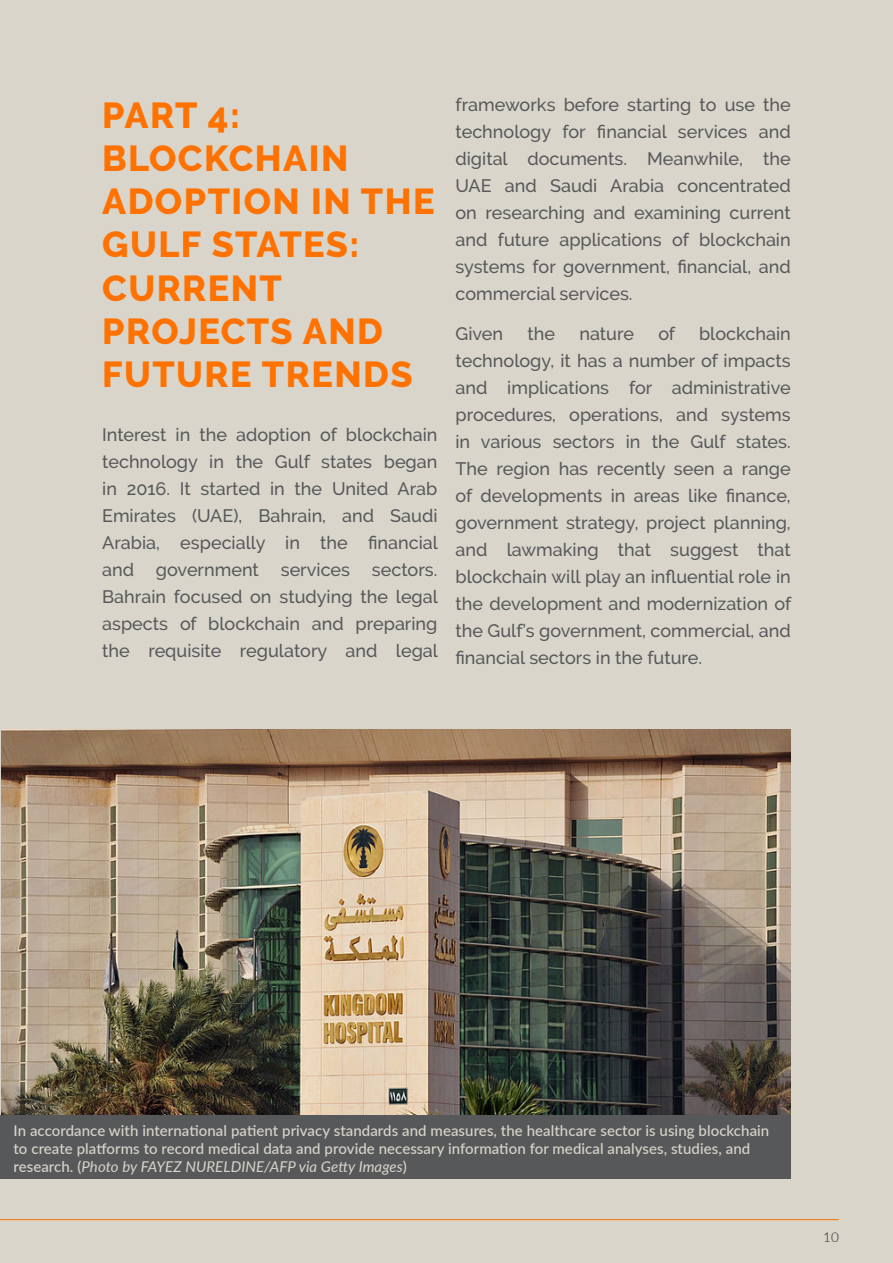
<style>
.page{position:relative;width:893px;height:1263px;background:#d9d5cb}
.page>*{position:absolute;margin:0;border:0;box-sizing:border-box;transform-origin:0 0}
.Header_-_Align_Left{font:800 36px/43.2px "Raleway";letter-spacing:.04em;color:#ff7200}
.Body_Text_-_Align_Le{font:500 18px/27px "Raleway";color:#57585a;text-align:justify}
.TOC_Entry_Text{font:500 14.85px/18px "Lato";letter-spacing:.005em;color:#d9d5cb}
.t1{font:300 13.5px "Lato";color:#262825}
.s1{font-weight:400;font-style:italic}
</style>
<div class="page">
<img style="left:1px;top:729px;width:790px;height:387px">
<div style="left:0;top:1116px;width:791px;height:63px;background:#57585a"></div>
<hr style="left:0;top:1219px;width:839px;height:1px;background:#ff7200">
<p class="Header_-_Align_Left" style="left:102px;top:94px;width:334px">PART 4:<br>BLOCKCHAIN<br>ADOPTION IN THE<br>GULF STATES:<br>CURRENT<br>PROJECTS AND<br>FUTURE TRENDS</p>
<p class="Body_Text_-_Align_Le" style="left:102px;top:421px;width:337px">Interest in the adoption of blockchain technology in the Gulf states began in 2016. It started in the United Arab Emirates (UAE), Bahrain, and Saudi Arabia, especially in the financial and government services sectors.<br>Bahrain focused on studying the legal aspects of blockchain and preparing the requisite regulatory and legal</p>
<p class="Body_Text_-_Align_Le" style="left:455px;top:91px;width:337px">frameworks before starting to use the technology for financial services and digital documents. Meanwhile, the UAE and Saudi Arabia concentrated on researching and examining current and future applications of blockchain systems for government, financial, and commercial services.</p>
<p class="Body_Text_-_Align_Le" style="left:455px;top:320px;width:49px">Given</p>
<p class="Body_Text_-_Align_Le" style="left:527px;top:320px;width:29px">the</p>
<p class="Body_Text_-_Align_Le" style="left:579px;top:320px;width:56px">nature</p>
<p class="Body_Text_-_Align_Le" style="left:658px;top:320px;width:18px">of</p>
<p class="Body_Text_-_Align_Le" style="left:455px;top:320px;width:337px;text-indent:244px">blockchain technology, it has a number of impacts and implications for administrative procedures, operations, and systems in various sectors in the Gulf states.<br>The region has recently seen a range of developments in areas like finance, government strategy, project planning, and lawmaking that suggest that blockchain will play an influential role in the development and modernization of the Gulf’s government, commercial, and financial sectors in the future.</p>
<p class="TOC_Entry_Text" style="left:14px;top:1120px;width:757px">In accordance with international patient privacy standards and measures, the healthcare sector is using blockchain to create platforms to record medical data and provide necessary information for medical analyses, studies, and research. (<span class="s1">Photo by FAYEZ NURELDINE/AFP via Getty Images</span>)</p>
<p class="t1" style="left:823px;top:1228px;width:17px">10</p>
</div>
